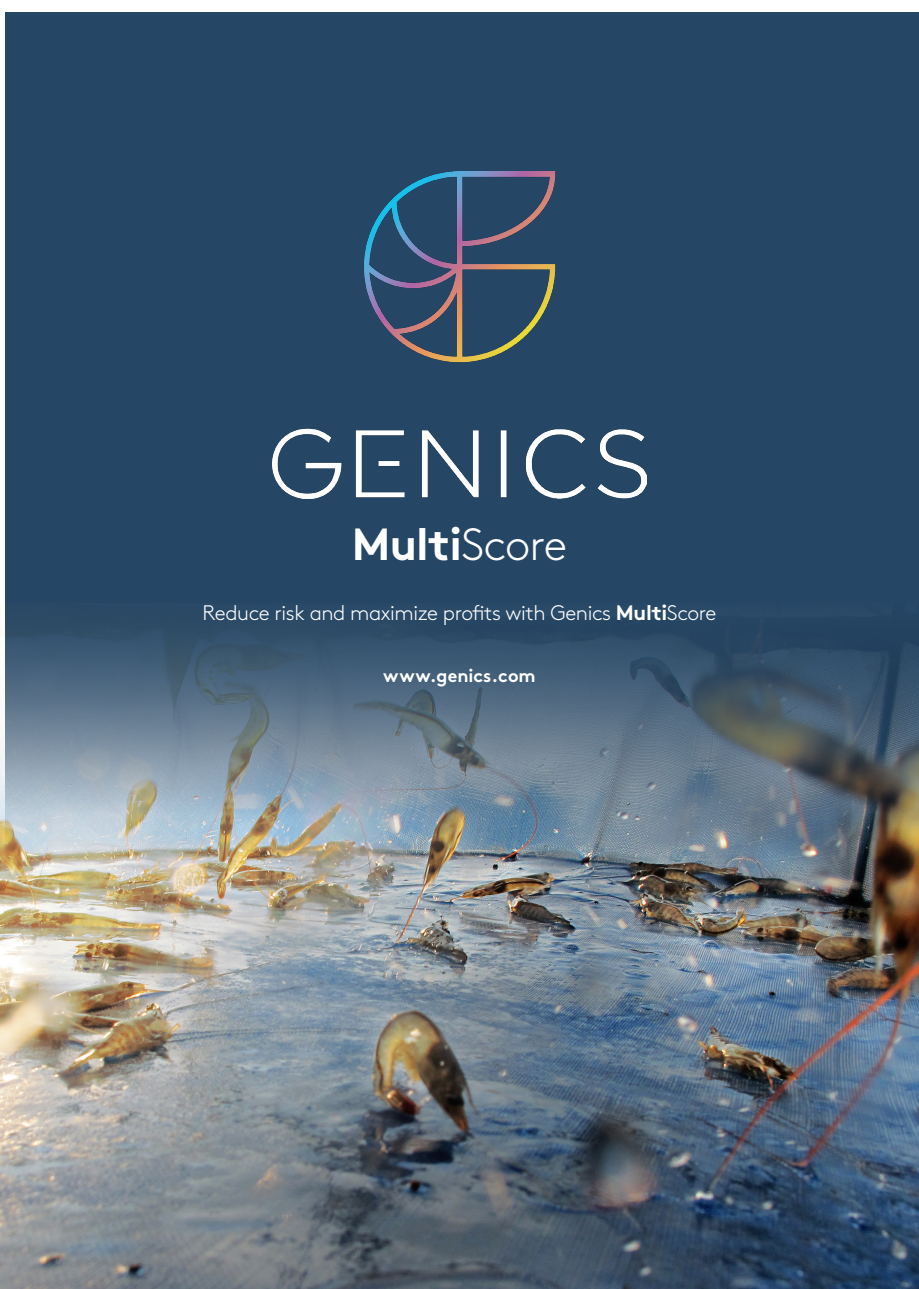
<style>
.page{position:relative;width:919px;height:1289px;background:#fff}
.page>*{position:absolute;margin:0;border:0;box-sizing:border-box;transform-origin:0 0}
.t1{font:700 45px "Brown";letter-spacing:-.02em;color:#fff}
.t2{font:300 21px "Brown";letter-spacing:-.02em;color:#fff}
.t3{font:700 18px "Brown";color:#fff}
.s1{font-weight:300}
.s2{font-weight:700}
</style>
<div class="page">
<div style="left:5px;top:13px;width:913px;height:1275px;background:#254665"></div>
<img style="left:0;top:626px;width:918px;height:662px">
<img style="left:272px;top:171px;width:374px;height:327px">
<p class="t1" style="left:352px;top:507px;width:217px">Multi<span class="s1">Score</span></p>
<p class="t2" style="left:202px;top:597px;width:515px">Reduce risk and maximize profits with Genics <span class="s2">Multi</span>Score</p>
<p class="t3" style="left:383px;top:661px;width:154px">www.genics.com</p>
</div>
